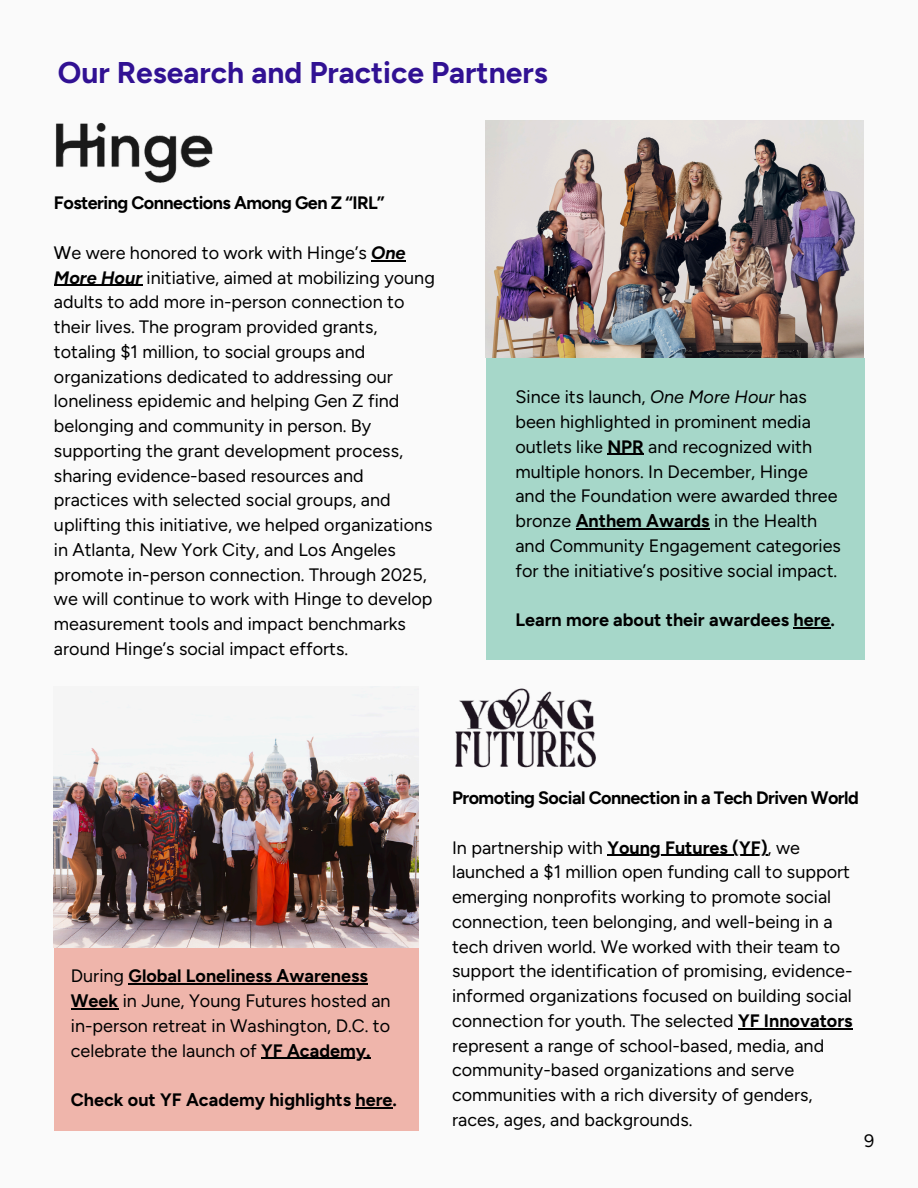
<style>
.page{position:relative;width:918px;height:1188px;background:#fafafa}
.page>*{position:absolute;margin:0;border:0;box-sizing:border-box;transform-origin:0 0}
.t1{font:700 30px "Figtree";color:#311193}
.t2{font:18px/24.8px "Figtree";color:#000}
.t3{font:700 18px "Figtree";letter-spacing:-.03em;color:#000}
.t4{font:700 18px "Figtree";color:#000}
.s1{font-weight:500}
.s2{font-weight:700;font-style:italic}
.s3{font-style:italic}
.s4{font-weight:700}
</style>
<div class="page">
<img style="left:55px;top:122px;width:158px;height:61px">
<img style="left:455px;top:688px;width:141px;height:80px">
<img style="left:486px;top:120px;width:378px;height:238px">
<div style="left:486px;top:358px;width:378px;height:302px;background:#a6d7c9"></div>
<div style="left:54px;top:947px;width:365px;height:184px;background:#efb5ab"></div>
<img style="left:54px;top:714px;width:364px;height:233px">
<hr style="left:371px;top:260px;width:35px;height:1px;background:#000">
<hr style="left:54px;top:285px;width:88px;height:1px;background:#000">
<hr style="left:607px;top:855px;width:161px;height:1px;background:#000">
<hr style="left:738px;top:1028px;width:115px;height:1px;background:#000">
<hr style="left:607px;top:454px;width:37px;height:1px;background:#000">
<hr style="left:576px;top:528px;width:134px;height:1px;background:#000">
<hr style="left:793px;top:627px;width:38px;height:1px;background:#000">
<hr style="left:129px;top:984px;width:239px;height:1px;background:#000">
<hr style="left:71px;top:1008px;width:47px;height:1px;background:#000">
<hr style="left:261px;top:1058px;width:110px;height:1px;background:#000">
<hr style="left:356px;top:1107px;width:37px;height:1px;background:#000">
<h2 class="t1" style="left:58px;top:54px;width:491px">Our Research and Practice Partners</h2>
<h1 class="t3" style="left:54px;top:192px;width:332px">Fostering Connections Among Gen Z “IRL”</h1>
<p class="t2" style="left:54px;top:240px;width:382px"><span class="s1">W</span>e were honored to work with Hinge’s <span class="s2">One More Hour</span> initiative, aimed at mobilizing young adults to add more in-person connection to their lives. The program provided grants, totaling $1 million, to social groups and organizations dedicated to addressing our loneliness epidemic and helping Gen Z find belonging and community in person. By supporting the grant development process, sharing evidence-based resources and practices with selected social groups, and uplifting this initiative, we helped organizations in Atlanta, New York City, and Los Angeles promote in-person connection. Through 2025, we will continue to work with Hinge to develop measurement tools and impact benchmarks around Hinge’s social impact efforts.</p>
<p class="t2" style="left:515px;top:385px;width:327px">Since its launch, <span class="s3">One More Hour</span> has been highlighted in prominent media outlets like <span class="s4">NPR</span> and recognized with multiple honors. In December, Hinge and the Foundation were awarded three bronze <span class="s4">Anthem Awards</span> in the Health and Community Engagement categories for the initiative’s positive social impact.</p>
<p class="t4" style="left:515px;top:609px;width:321px">Learn more about their awardees here.</p>
<h2 class="t2" style="left:71px;top:964px;width:321px">During <span class="s4">Global Loneliness Awareness Week</span> in June, Young Futures hosted an in-person retreat in Washington, D.C. to celebrate the launch of <span class="s4">YF Academy.</span></h2>
<p class="t4" style="left:71px;top:1089px;width:328px">Check out YF Academy highlights here.</p>
<p class="t3" style="left:452px;top:787px;width:408px">Promoting Social Connection in a Tech Driven World</p>
<p class="t2" style="left:452px;top:835px;width:349px">In partnership with <span class="s4">Young Futures (YF)</span>, we</p>
<p class="t2" style="left:452px;top:860px;width:402px">launched a $1 million open funding call to support emerging nonprofits working to promote social connection, teen belonging, and well-being in a tech driven world. We worked with their team to support the identification of promising, evidence&shy;informed organizations focused on building social connection for youth. The selected <span class="s4">YF Innovators </span>represent a range of school-based, media, and community-based organizations and serve communities with a rich diversity of genders, races, ages, and backgrounds.</p>
<h2 class="t2" style="left:864px;top:1129px;width:12px">9</h2>
</div>
